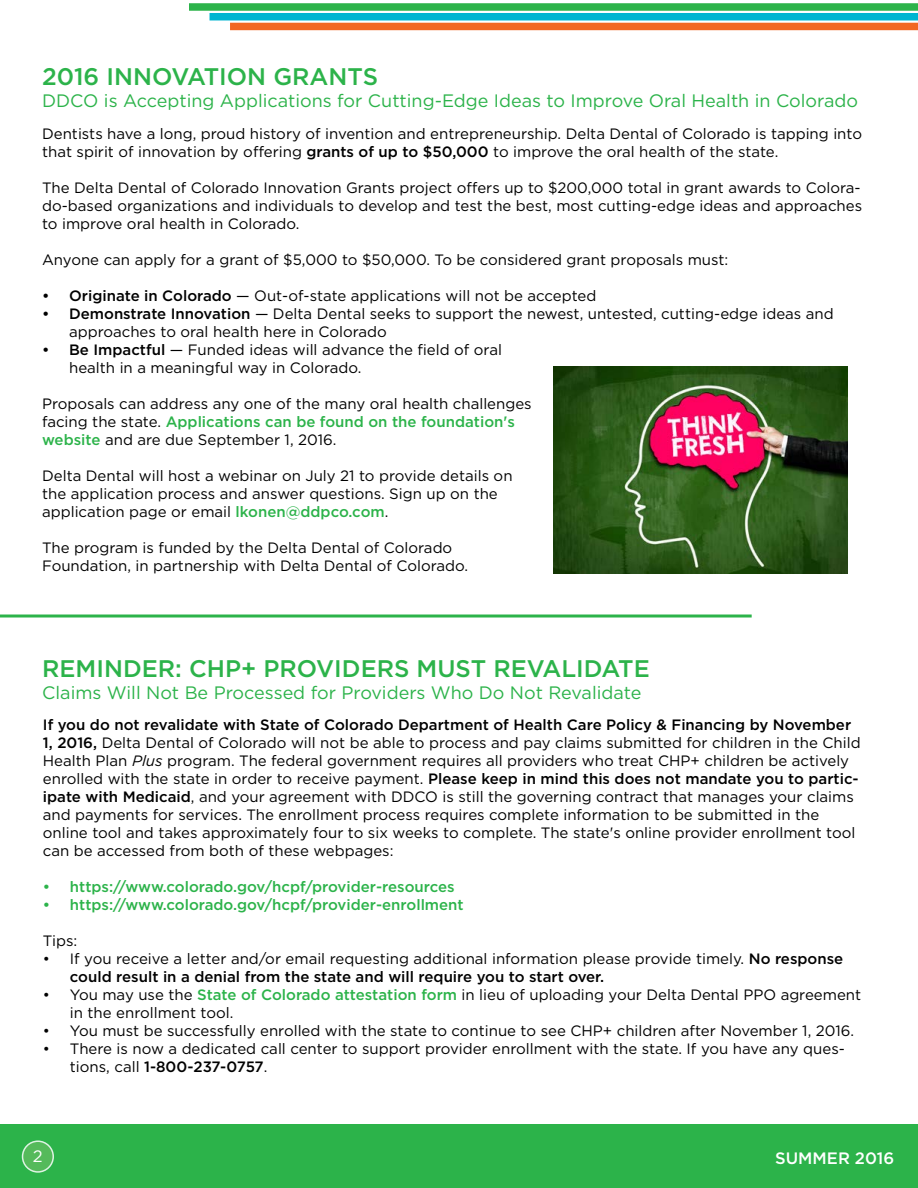
<style>
.page{position:relative;width:918px;height:1188px;background:#fff}
.page>*{position:absolute;margin:0;border:0;box-sizing:border-box;transform-origin:0 0}
.t1{font:500 24px "Gotham";color:#2cb34a}
.t2{font:18px "Gotham";color:#2cb34a}
.t3{font:500 16.5px "Gotham";color:#fff}
.t4{font:16.5px "Gotham";color:#fff}
.t5{font:15px/18px "Gotham";color:#000}
.t6{font:500 15px "Gotham";color:#2cb34a}
.s1{font-weight:500}
.s2{font-weight:500;color:#2cb34a}
.s3{font-style:italic}
</style>
<div class="page">
<div style="left:0;top:1124px;width:918px;height:64px;background:#2cb34a"></div>
<div style="left:23px;top:1141px;width:30px;height:31px;background:#55ba5b;border-radius:50%"></div>
<div style="left:22px;top:1140px;width:32px;height:33px;border:2px solid #fff;border-radius:50%"></div>
<div style="left:189px;top:3px;width:729px;height:8px;background:#2cb34a"></div>
<div style="left:210px;top:13px;width:708px;height:7px;background:#00b5d1"></div>
<div style="left:230px;top:23px;width:688px;height:7px;background:#f26722"></div>
<hr style="left:0;top:615px;width:752px;height:3px;background:#2cb34a">
<img style="left:554px;top:367px;width:294px;height:207px">
<h1 class="t1" style="left:42px;top:61px;width:337px">2016 INNOVATION GRANTS</h1>
<p class="t2" style="left:42px;top:89px;width:817px">DDCO is Accepting Applications for Cutting-Edge Ideas to Improve Oral Health in Colorado</p>
<p class="t5" style="left:42px;top:125px;width:821px">Dentists have a long, proud history of invention and entrepreneurship. Delta Dental of Colorado is tapping into that spirit of innovation by offering <span class="s1">grants of up to $50,000</span> to improve the oral health of the state.</p>
<p class="t5" style="left:42px;top:179px;width:822px;text-align:justify">The Delta Dental of Colorado Innovation Grants project offers up to $200,000 total in grant awards to Colora&shy;do-based organizations and individuals to develop and test the best, most cutting-edge ideas and approaches to improve oral health in Colorado.</p>
<p class="t5" style="left:42px;top:251px;width:688px">Anyone can apply for a grant of $5,000 to $50,000. To be considered grant proposals must:</p>
<p class="t5" style="left:42px;top:287px;width:556px"><span class="s1">• Originate in Colorado</span> — Out-of-state applications will not be accepted</p>
<p class="t5" style="left:69px;top:305px;width:766px;text-indent:-27px"><span class="s1">• Demonstrate Innovation</span> — Delta Dental seeks to support the newest, untested, cutting-edge ideas and approaches to oral health here in Colorado</p>
<p class="t5" style="left:69px;top:341px;width:434px;text-indent:-27px"><span class="s1">• Be Impactful</span> — Funded ideas will advance the field of oral health in a meaningful way in Colorado.</p>
<p class="t5" style="left:42px;top:395px;width:491px">Proposals can address any one of the many oral health challenges facing the state. <span class="s2">Applications can be found on the foundation's website</span> and are due September 1, 2016.</p>
<p class="t5" style="left:42px;top:467px;width:472px">Delta Dental will host a webinar on July 21 to provide details on the application process and answer questions. Sign up on the application page or email <span class="s2">lkonen@ddpco.com</span>.</p>
<p class="t5" style="left:42px;top:539px;width:428px">The program is funded by the Delta Dental of Colorado<br>Foundation, in partnership with Delta Dental of Colorado.</p>
<h1 class="t1" style="left:42px;top:653px;width:609px">REMINDER: CHP+ PROVIDERS MUST REVALIDATE</h1>
<p class="t2" style="left:42px;top:681px;width:601px">Claims Will Not Be Processed for Providers Who Do Not Revalidate</p>
<p class="t5" style="left:43px;top:715px;width:819px"><span class="s1">If you do not revalidate with State of Colorado Department of Health Care Policy &amp; Financing by November 1, 2016,</span> Delta Dental of Colorado will not be able to process and pay claims submitted for children in the Child Health Plan <span class="s3">Plus</span> program. The federal government requires all providers who treat CHP+ children be actively enrolled with the state in order to receive payment. <span class="s1">Please keep in mind this does not mandate you to partic&shy;ipate with Medicaid</span>, and your agreement with DDCO is still the governing contract that manages your claims and payments for services. The enrollment process requires complete information to be submitted in the online tool and takes approximately four to six weeks to complete. The state's online provider enrollment tool can be accessed from both of these webpages:</p>
<p class="t6" style="left:43px;top:877px;width:413px">• https://www.colorado.gov/hcpf/provider-resources</p>
<p class="t6" style="left:43px;top:895px;width:422px">• https://www.colorado.gov/hcpf/provider-enrollment</p>
<p class="t5" style="left:43px;top:931px;width:36px">Tips:</p>
<p class="t5" style="left:70px;top:949px;width:775px;text-indent:-27px">• If you receive a letter and/or email requesting additional information please provide timely. <span class="s1">No response could result in a denial from the state and will require you to start over.</span></p>
<p class="t5" style="left:70px;top:985px;width:793px;text-indent:-27px">• You may use the <span class="s2">State of Colorado attestation form</span> in lieu of uploading your Delta Dental PPO agreement in the enrollment tool.</p>
<p class="t5" style="left:43px;top:1021px;width:813px">• You must be successfully enrolled with the state to continue to see CHP+ children after November 1, 2016.</p>
<p class="t5" style="left:70px;top:1039px;width:777px;text-indent:-27px">• There is now a dedicated call center to support provider enrollment with the state. If you have any ques&shy;tions, call <span class="s1">1-800-237-0757</span>.</p>
<p class="t4" style="left:33px;top:1145px;width:11px">2</p>
<p class="t3" style="left:775px;top:1148px;width:120px">SUMMER 2016</p>
</div>
